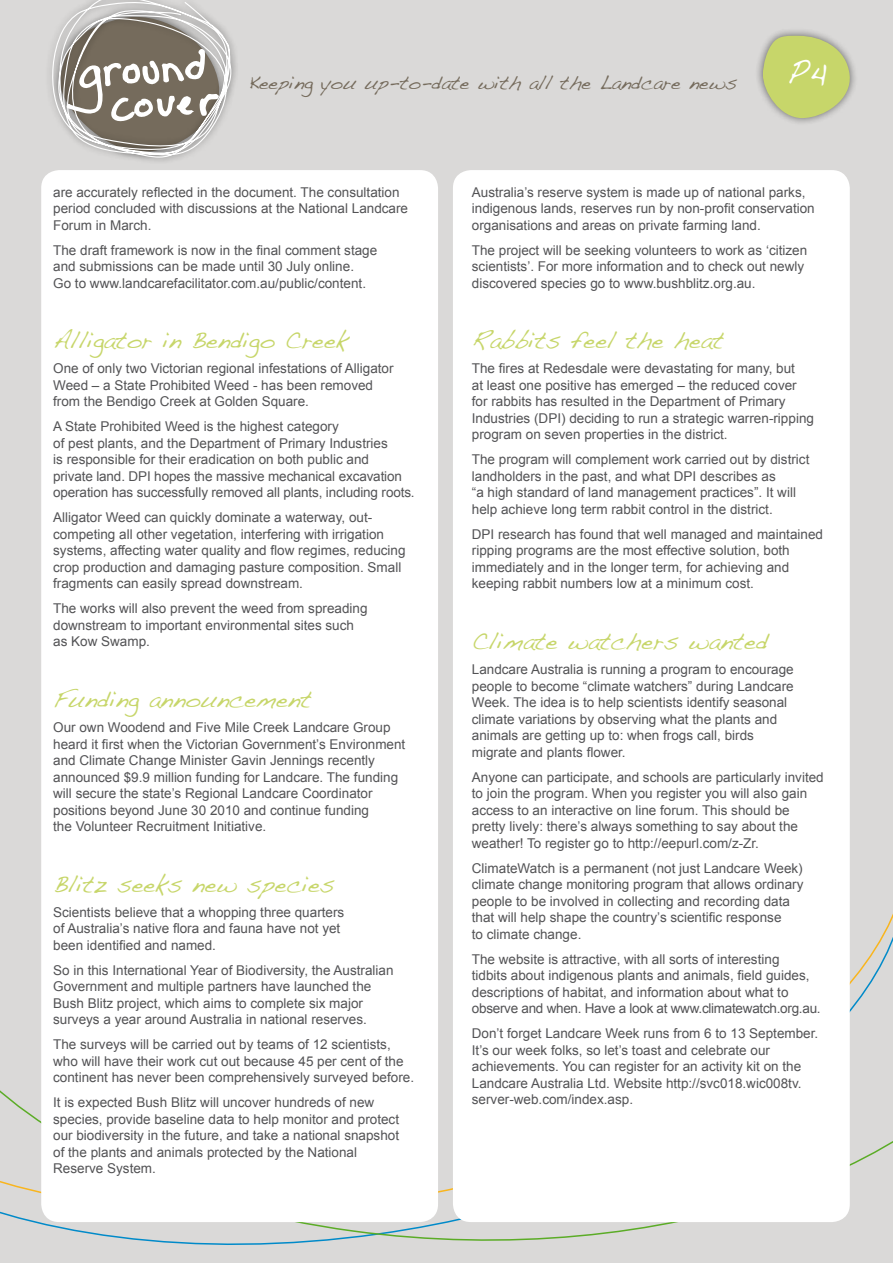
<style>
.page{position:relative;width:893px;height:1263px;background:#fff}
.page>*{position:absolute;margin:0;border:0;box-sizing:border-box;transform-origin:0 0}
.t1{font:24px "Handwriting Dakota";color:#c7d66a}
.t2{font:19.5px "Handwriting Dakota";color:#756b5c}
.t3{font:13.5px/16.5px "Arial";color:#535355}
</style>
<div class="page">
<div style="left:0;top:0;width:893px;height:764px;background:#dad9d8"></div>
<div style="left:0;top:806px;width:893px;height:158px;background:#dad9d8"></div>
<div style="left:0;top:964px;width:893px;height:299px;background:#dad9d8"></div>
<div style="left:41px;top:170px;width:397px;height:1052px;background:#fff;border-radius:18px"></div>
<div style="left:453px;top:170px;width:397px;height:1052px;background:#fff;border-radius:18px"></div>
<div style="left:755px;top:28px;width:103px;height:98px;background:#000;opacity:.5"></div>
<div style="left:44px;top:0;width:195px;height:166px;background:#dad9d8"></div>
<svg style="left:50px;top:0;width:186px;height:158px"></svg>
<svg style="left:763px;top:35px;width:89px;height:83px;background:#c6d17f"></svg>
<h2 class="t2" style="left:249px;top:71px;width:490px">Keeping you up-to-date with all the Landcare news</h2>
<p class="t3" style="left:53px;top:184px;width:356px">are accurately reflected in the document. The consultation period concluded with discussions at the National Landcare<br>Forum in March.</p>
<p class="t3" style="left:53px;top:242px;width:326px">The draft framework is now in the final comment stage and submissions can be made until 30 July online.<br>Go to www.landcarefacilitator.com.au/public/content.</p>
<h1 class="t1" style="left:53px;top:326px;width:296px">Alligator in Bendigo Creek</h1>
<p class="t3" style="left:53px;top:361px;width:342px">One of only two Victorian regional infestations of Alligator<br>Weed – a State Prohibited Weed - has been removed from the Bendigo Creek at Golden Square.</p>
<p class="t3" style="left:53px;top:419px;width:363px">A State Prohibited Weed is the highest category<br>of pest plants, and the Department of Primary Industries<br>is responsible for their eradication on both public and<br>private land. DPI hopes the massive mechanical excavation operation has successfully removed all plants, including roots.</p>
<p class="t3" style="left:53px;top:510px;width:354px">Alligator Weed can quickly dominate a waterway, out&shy;competing all other vegetation, interfering with irrigation systems, affecting water quality and flow regimes, reducing crop production and damaging pasture composition. Small fragments can easily spread downstream.</p>
<p class="t3" style="left:53px;top:601px;width:316px">The works will also prevent the weed from spreading downstream to important environmental sites such as Kow Swamp.</p>
<h1 class="t1" style="left:53px;top:685px;width:260px">Funding announcement</h1>
<p class="t3" style="left:53px;top:719px;width:354px">Our own Woodend and Five Mile Creek Landcare Group heard it first when the Victorian Government’s Environment and Climate Change Minister Gavin Jennings recently announced $9.9 million funding for Landcare. The funding will secure the state’s Regional Landcare Coordinator positions beyond June 30 2010 and continue funding<br>the Volunteer Recruitment Initiative.</p>
<h1 class="t1" style="left:53px;top:869px;width:283px">Blitz seeks new species</h1>
<p class="t3" style="left:53px;top:904px;width:293px">Scientists believe that a whopping three quarters of Australia’s native flora and fauna have not yet been identified and named.</p>
<p class="t3" style="left:53px;top:962px;width:342px">So in this International Year of Biodiversity, the Australian Government and multiple partners have launched the Bush Blitz project, which aims to complete six major surveys a year around Australia in national reserves.</p>
<p class="t3" style="left:53px;top:1036px;width:362px">The surveys will be carried out by teams of 12 scientists, who will have their work cut out because 45 per cent of the continent has never been comprehensively surveyed before.</p>
<p class="t3" style="left:53px;top:1094px;width:347px">It is expected Bush Blitz will uncover hundreds of new species, provide baseline data to help monitor and protect our biodiversity in the future, and take a national snapshot of the plants and animals protected by the National Reserve System.</p>
<p class="t3" style="left:472px;top:184px;width:344px">Australia’s reserve system is made up of national parks, indigenous lands, reserves run by non-profit conservation organisations and areas on private farming land.</p>
<p class="t3" style="left:472px;top:242px;width:337px">The project will be seeking volunteers to work as ‘citizen scientists’. For more information and to check out newly discovered species go to www.bushblitz.org.au.</p>
<h1 class="t1" style="left:472px;top:326px;width:253px">Rabbits feel the heat</h1>
<p class="t3" style="left:472px;top:361px;width:344px">The fires at Redesdale were devastating for many, but<br>at least one positive has emerged – the reduced cover for rabbits has resulted in the Department of Primary Industries (DPI) deciding to run a strategic warren-ripping program on seven properties in the district.</p>
<p class="t3" style="left:472px;top:452px;width:339px">The program will complement work carried out by district landholders in the past, and what DPI describes as<br>“a high standard of land management practices”. It will help achieve long term rabbit control in the district.</p>
<p class="t3" style="left:472px;top:526px;width:353px">DPI research has found that well managed and maintained ripping programs are the most effective solution, both immediately and in the longer term, for achieving and keeping rabbit numbers low at a minimum cost.</p>
<h1 class="t1" style="left:472px;top:627px;width:298px">Climate watchers wanted</h1>
<p class="t3" style="left:472px;top:661px;width:323px">Landcare Australia is running a program to encourage people to become “climate watchers” during Landcare Week. The idea is to help scientists identify seasonal climate variations by observing what the plants and animals are getting up to: when frogs call, birds migrate and plants flower.</p>
<p class="t3" style="left:472px;top:769px;width:353px">Anyone can participate, and schools are particularly invited to join the program. When you register you will also gain access to an interactive on line forum. This should be pretty lively: there’s always something to say about the weather! To register go to http://eepurl.com/z-Zr.</p>
<p class="t3" style="left:472px;top:860px;width:333px">ClimateWatch is a permanent (not just Landcare Week) climate change monitoring program that allows ordinary people to be involved in collecting and recording data that will help shape the country’s scientific response<br>to climate change.</p>
<p class="t3" style="left:472px;top:951px;width:350px">The website is attractive, with all sorts of interesting<br>tidbits about indigenous plants and animals, field guides, descriptions of habitat, and information about what to observe and when. Have a look at www.climatewatch.org.au.</p>
<p class="t3" style="left:472px;top:1025px;width:348px">Don’t forget Landcare Week runs from 6 to 13 September.<br>It’s our week folks, so let’s toast and celebrate our achievements. You can register for an activity kit on the Landcare Australia Ltd. Website http://svc018.wic008tv. server-web.com/index.asp.</p>
</div>
